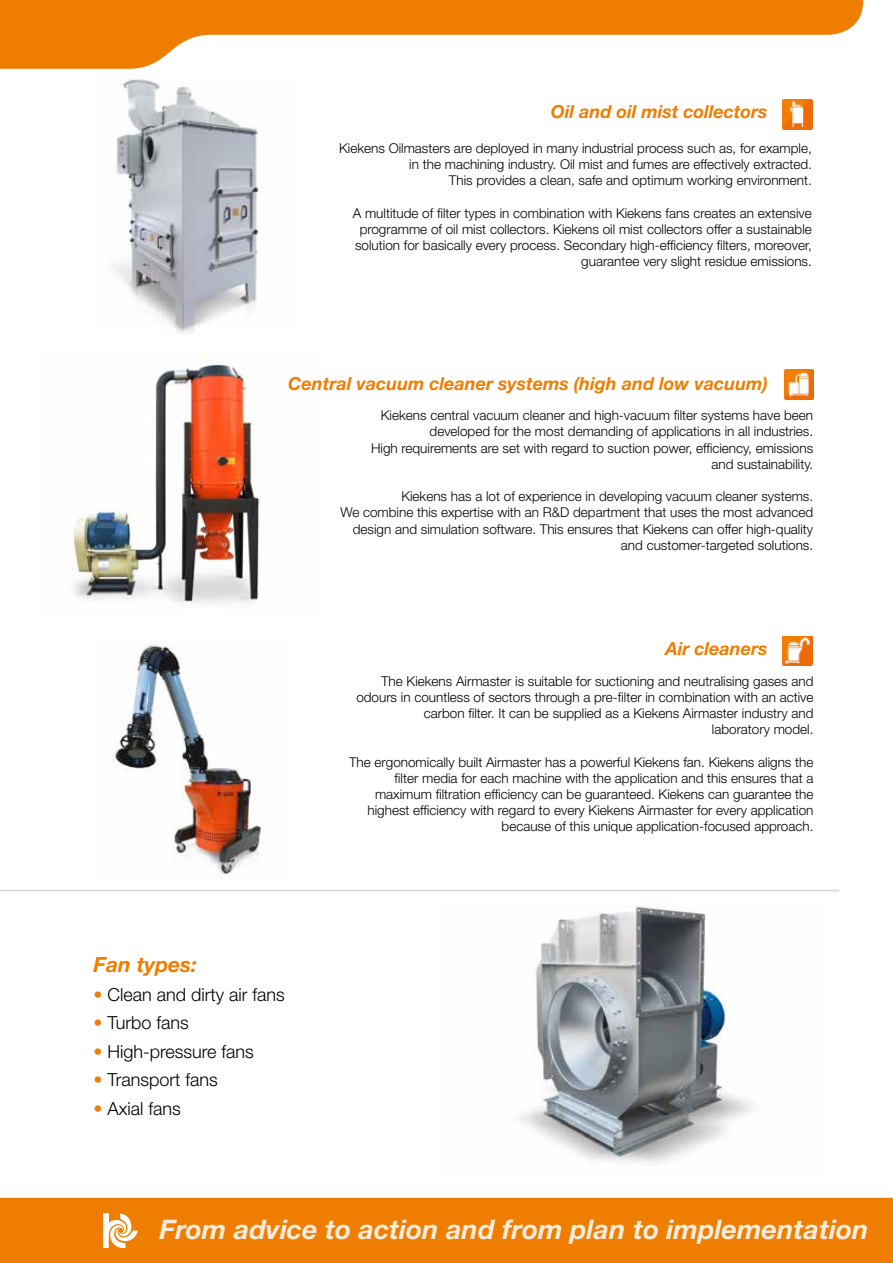
<style>
.page{position:relative;width:893px;height:1263px;background:#fff}
.page>*{position:absolute;margin:0;border:0;box-sizing:border-box;transform-origin:0 0}
.t1{font:italic 700 27px "Helvetica Neue LT Std";color:#feeddd}
.t2{font:italic 700 21px "Helvetica Neue LT Std";color:#ef7d00}
.t3{font:italic 700 18px "Helvetica Neue LT Std";color:#ef7d00}
.t4{font:300 18px "Helvetica Neue LT Std";color:#000}
.t5{font:300 13.5px/16.2px "Helvetica Neue LT Std";color:#000;text-align:right}
.s1{font-weight:700;font-style:italic;color:#ef7d00}
</style>
<div class="page">
<svg style="left:0;top:0;width:863px;height:69px;fill:#ef7d00"></svg>
<div style="left:0;top:1198px;width:893px;height:65px;background:#ef7d00"></div>
<svg style="left:103px;top:1213px;width:35px;height:35px"></svg>
<img style="left:519px;top:906px;width:235px;height:258px">
<hr style="left:0;top:890px;width:839px;height:1px;background:#706f6f">
<img style="left:784px;top:370px;width:30px;height:29px">
<img style="left:72px;top:352px;width:188px;height:251px">
<img style="left:783px;top:99px;width:29px;height:30px">
<img style="left:111px;top:79px;width:149px;height:254px">
<img style="left:112px;top:644px;width:153px;height:231px">
<img style="left:783px;top:636px;width:29px;height:30px">
<h3 class="t3" style="left:551px;top:100px;width:218px">Oil and oil mist collectors</h3>
<p class="t5" style="left:339px;top:140px;width:474px">Kiekens Oilmasters are deployed in many industrial process such as, for example, in the machining industry. Oil mist and fumes are effectively extracted.<br>This provides a clean, safe and optimum working environment.</p>
<p class="t5" style="left:353px;top:204px;width:461px">A multitude of filter types in combination with Kiekens fans creates an extensive programme of oil mist collectors. Kiekens oil mist collectors offer a sustainable solution for basically every process. Secondary high-efficiency filters, moreover, guarantee very slight residue emissions.</p>
<h3 class="t3" style="left:288px;top:372px;width:481px">Central vacuum cleaner systems (high and low vacuum)</h3>
<p class="t5" style="left:371px;top:407px;width:444px">Kiekens central vacuum cleaner and high-vacuum filter systems have been developed for the most demanding of applications in all industries.<br>High requirements are set with regard to suction power, efficiency, emissions and sustainability.</p>
<p class="t5" style="left:340px;top:488px;width:474px">Kiekens has a lot of experience in developing vacuum cleaner systems.<br>We combine this expertise with an R&amp;D department that uses the most advanced design and simulation software. This ensures that Kiekens can offer high-quality and customer-targeted solutions.</p>
<h3 class="t3" style="left:666px;top:637px;width:104px">Air cleaners</h3>
<h2 class="t2" style="left:94px;top:952px;width:105px">Fan types:</h2>
<h3 class="t4" style="left:94px;top:983px;width:193px"><span class="s1">•</span> Clean and dirty air fans</h3>
<h3 class="t4" style="left:94px;top:1012px;width:97px"><span class="s1">•</span> Turbo fans</h3>
<h3 class="t4" style="left:94px;top:1040px;width:162px"><span class="s1">•</span> High-pressure fans</h3>
<h3 class="t4" style="left:94px;top:1069px;width:126px"><span class="s1">•</span> Transport fans</h3>
<h3 class="t4" style="left:94px;top:1097px;width:89px"><span class="s1">•</span> Axial fans</h3>
<p class="t5" style="left:356px;top:672px;width:459px">The Kiekens Airmaster is suitable for suctioning and neutralising gases and odours in countless of sectors through a pre-filter in combination with an active carbon filter. It can be supplied as a Kiekens Airmaster industry and<br>laboratory model.</p>
<p class="t5" style="left:349px;top:753px;width:466px">The ergonomically built Airmaster has a powerful Kiekens fan. Kiekens aligns the filter media for each machine with the application and this ensures that a maximum filtration efficiency can be guaranteed. Kiekens can guarantee the highest efficiency with regard to every Kiekens Airmaster for every application because of this unique application-focused approach.</p>
<h1 class="t1" style="left:159px;top:1213px;width:710px">From advice to action and from plan to implementation</h1>
</div>
